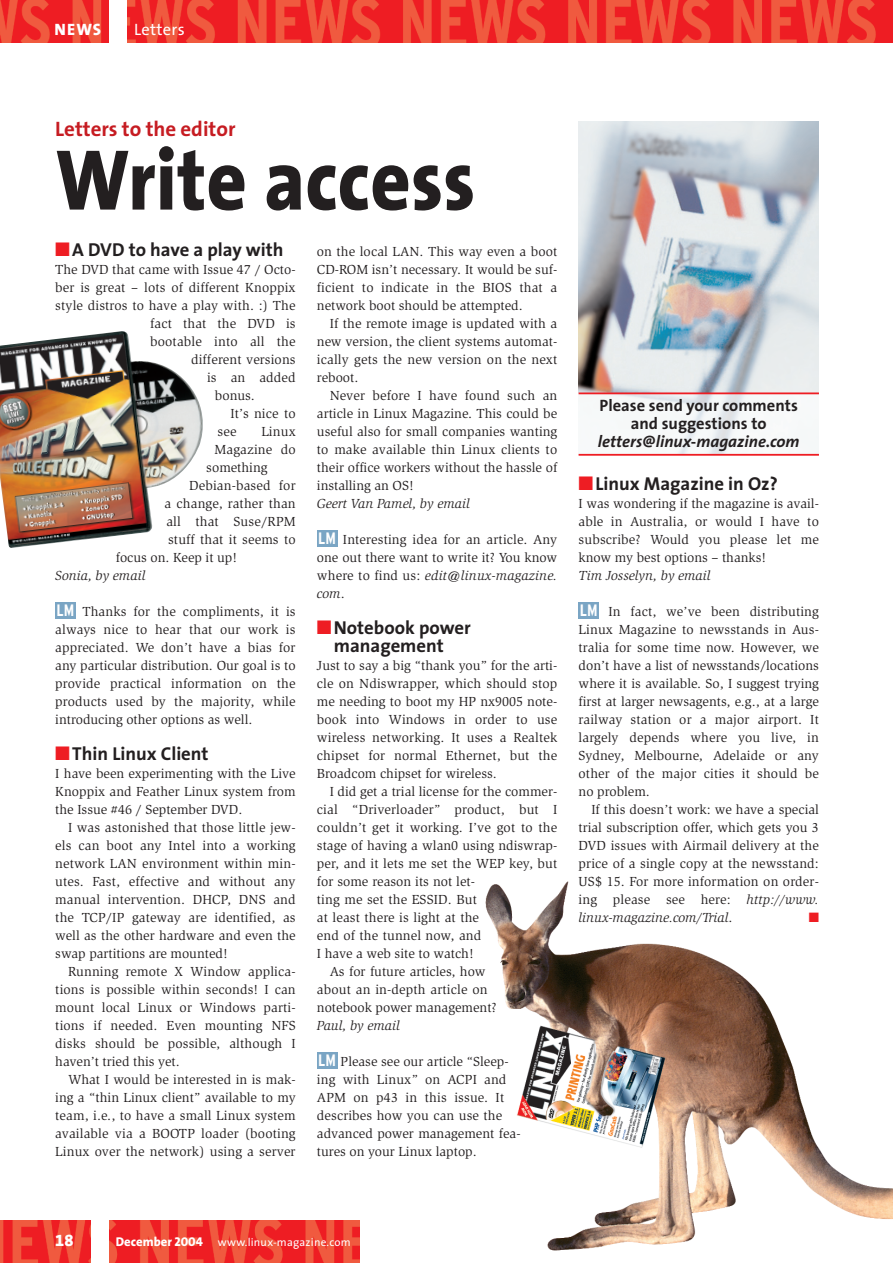
<style>
.page{position:relative;width:893px;height:1263px;background:#fff}
.page>*{position:absolute;margin:0;border:0;box-sizing:border-box;transform-origin:0 0}
.t1{font:800 87px "The Sans";color:#231f20;scale:.9 1}
.t2{font:700 21px "The Sans";color:#c61c22}
.t3{font:700 18.75px/18px "The Sans";color:#231f20;text-align:center}
.t4{font:700 16.5px/18px "The Sans";color:#231f20;text-align:center}
.t5{font:italic 700 16.5px "The Sans";color:#231f20}
.t6{font:700 condensed 16.5px "Interstate";color:#fff}
.t7{font:16.5px "The Sans";letter-spacing:.02em;color:#fff}
.t8{font:16.5px "The Sans Extra Bold Caps";color:#fff}
.t9{font:16.5px "The Sans Extra Bold Expert";color:#fff}
.t10{font:13.5px/18px "Slimbach";letter-spacing:.01em;color:#231f20;text-align:justify}
.t11{font:italic 13.5px "Slimbach";color:#231f20}
.t12{font:13.5px "Zapf Dingbats";color:#ee1d23}
.t13{font:11.25px "The Sans";letter-spacing:.02em;color:#fff}
.s1{color:#ee1d23}
.s2{font-style:italic}
.s3{font-weight:800;font-size:12.75px}
.s4{font-family:"The Sans Extra Bold Caps";font-size:12.75px}
</style>
<div class="page">
<img style="left:0;top:1220px;width:359px;height:43px">
<div style="left:91px;top:1220px;width:17px;height:43px;background:#fff"></div>
<img style="left:578px;top:122px;width:241px;height:332px">
<hr style="left:578px;top:392px;width:241px;height:2px;background:#ee1d23">
<hr style="left:578px;top:454px;width:241px;height:2px;background:#ee1d23">
<img style="left:0;top:0;width:892px;height:43px">
<div style="left:110px;top:0;width:17px;height:43px;background:#fff"></div>
<img style="left:0;top:331px;width:203px;height:217px">
<img style="left:485px;top:881px;width:407px;height:370px">
<div style="left:317px;top:1052px;width:20px;height:17px;background:#7aa5c4"></div>
<div style="left:317px;top:530px;width:20px;height:17px;background:#7aa5c4"></div>
<div style="left:578px;top:602px;width:20px;height:17px;background:#7aa5c4"></div>
<div style="left:55px;top:602px;width:20px;height:17px;background:#7aa5c4"></div>
<p class="t8" style="left:54px;top:20px;width:48px">NEWS</p>
<p class="t7" style="left:134px;top:23px;width:52px">Letters</p>
<h2 class="t2" style="left:55px;top:120px;width:182px">Letters to the editor</h2>
<h1 class="t1" style="left:55px;top:145px;width:468px">Write access</h1>
<h3 class="t3" style="left:55px;top:243px;width:230px"><span class="s1">■</span>A DVD to have a play with</h3>
<p class="t10" style="left:55px;top:262px;width:242px">The DVD that came with Issue 47 / Octo-</p>
<p class="t10" style="left:55px;top:280px;width:242px">ber is great – lots of different Knoppix</p>
<p class="t10" style="left:55px;top:298px;width:242px">style distros to have a play with. :) The</p>
<p class="t10" style="left:150px;top:316px;width:147px">fact that the DVD is</p>
<p class="t10" style="left:150px;top:334px;width:147px">bootable into all the</p>
<p class="t10" style="left:191px;top:352px;width:106px">different versions</p>
<p class="t10" style="left:207px;top:370px;width:90px">is an added</p>
<p class="t10" style="left:215px;top:388px;width:41px">bonus.</p>
<p class="t10" style="left:230px;top:406px;width:67px">It’s nice to</p>
<p class="t10" style="left:217px;top:424px;width:21px">see</p>
<p class="t10" style="left:261px;top:424px;width:36px">Linux</p>
<p class="t10" style="left:215px;top:442px;width:83px">Magazine do</p>
<p class="t10" style="left:206px;top:460px;width:63px">something</p>
<p class="t10" style="left:189px;top:478px;width:108px">Debian-based for</p>
<p class="t10" style="left:165px;top:496px;width:132px">a change, rather than</p>
<p class="t10" style="left:166px;top:514px;width:131px">all that Suse/RPM</p>
<p class="t10" style="left:168px;top:532px;width:129px">stuff that it seems to</p>
<p class="t10" style="left:116px;top:550px;width:123px">focus on. Keep it up!</p>
<p class="t11" style="left:55px;top:571px;width:92px">Sonia, by email</p>
<p class="t10" style="left:55px;top:604px;width:242px;text-indent:27px">Thanks for the compliments, it is always nice to hear that our work is appreciated. We don’t have a bias for any particular distribution. Our goal is to provide practical information on the products used by the majority, while introducing other options as well.</p>
<h3 class="t3" style="left:55px;top:747px;width:155px"><span class="s1">■</span>Thin Linux Client</h3>
<p class="t10" style="left:55px;top:766px;width:242px">I have been experimenting with the Live Knoppix and Feather Linux system from the Issue #46 / September DVD.</p>
<p class="t10" style="left:55px;top:820px;width:242px;text-indent:13px">I was astonished that those little jew&shy;els can boot any Intel into a working network LAN environment within min&shy;utes. Fast, effective and without any manual intervention. DHCP, DNS and the TCP/IP gateway are identified, as well as the other hardware and even the swap partitions are mounted!</p>
<p class="t10" style="left:55px;top:964px;width:242px;text-indent:13px">Running remote X Window applica&shy;tions is possible within seconds! I can mount local Linux or Windows parti&shy;tions if needed. Even mounting NFS disks should be possible, although I haven’t tried this yet.</p>
<p class="t10" style="left:55px;top:1072px;width:242px;text-indent:13px">What I would be interested in is mak&shy;ing a “thin Linux client” available to my team, i.e., to have a small Linux system available via a BOOTP loader (booting Linux over the network) using a server</p>
<p class="t6" style="left:56px;top:604px;width:19px">LM</p>
<p class="t10" style="left:317px;top:244px;width:242px">on the local LAN. This way even a boot CD-ROM isn’t necessary. It would be suf&shy;ficient to indicate in the BIOS that a network boot should be attempted.</p>
<p class="t10" style="left:317px;top:316px;width:242px;text-indent:13px">If the remote image is updated with a new version, the client systems automat&shy;ically gets the new version on the next reboot.</p>
<p class="t10" style="left:317px;top:388px;width:242px;text-indent:13px">Never before I have found such an article in Linux Magazine. This could be useful also for small companies wanting to make available thin Linux clients to their office workers without the hassle of installing an OS!</p>
<p class="t11" style="left:317px;top:499px;width:154px">Geert Van Pamel, by email</p>
<p class="t10" style="left:317px;top:532px;width:242px;text-indent:26px">Interesting idea for an article. Any one out there want to write it? You know where to find us: <span class="s2">edit@linux-magazine. com</span>.</p>
<h3 class="t3" style="left:317px;top:621px;width:155px"><span class="s1">■</span>Notebook power management</h3>
<p class="t10" style="left:317px;top:658px;width:242px">Just to say a big “thank you” for the arti&shy;cle on Ndiswrapper, which should stop me needing to boot my HP nx9005 note&shy;book into Windows in order to use wireless networking. It uses a Realtek chipset for normal Ethernet, but the Broadcom chipset for wireless.</p>
<p class="t10" style="left:330px;top:784px;width:229px">I did get a trial license for the commer-</p>
<p class="t10" style="left:317px;top:802px;width:242px">cial “Driverloader” product, but I</p>
<p class="t10" style="left:317px;top:820px;width:242px">couldn’t get it working. I’ve got to the</p>
<p class="t10" style="left:317px;top:838px;width:242px">stage of having a wlan0 using ndiswrap-</p>
<p class="t10" style="left:317px;top:856px;width:242px">per, and it lets me set the WEP key, but</p>
<p class="t10" style="left:317px;top:874px;width:159px">for some reason its not let-</p>
<p class="t10" style="left:317px;top:892px;width:161px">ting me set the ESSID. But</p>
<p class="t10" style="left:317px;top:910px;width:164px">at least there is light at the</p>
<p class="t10" style="left:317px;top:928px;width:166px">end of the tunnel now, and</p>
<p class="t10" style="left:317px;top:946px;width:158px">I have a web site to watch!</p>
<p class="t10" style="left:330px;top:964px;width:157px">As for future articles, how</p>
<p class="t10" style="left:317px;top:982px;width:172px">about an in-depth article on</p>
<p class="t10" style="left:317px;top:1000px;width:181px">notebook power management?</p>
<p class="t11" style="left:317px;top:1021px;width:84px">Paul, by email</p>
<p class="t10" style="left:317px;top:1054px;width:205px;text-align:left;text-indent:24px">Please see our article “Sleep&shy;ing with Linux” on ACPI and<br>APM on p43 in this issue. It describes how you can use the advanced power management fea&shy;tures on your Linux laptop.</p>
<p class="t6" style="left:318px;top:532px;width:19px">LM</p>
<p class="t6" style="left:318px;top:1054px;width:19px">LM</p>
<p class="t4" style="left:599px;top:398px;width:200px">Please send your comments and suggestions to</p>
<p class="t5" style="left:598px;top:434px;width:203px">letters@linux-magazine.com</p>
<h3 class="t3" style="left:578px;top:477px;width:201px"><span class="s1">■</span>Linux Magazine in Oz?</h3>
<p class="t10" style="left:578px;top:496px;width:242px">I was wondering if the magazine is avail&shy;able in Australia, or would I have to subscribe? Would you please let me know my best options – thanks!</p>
<p class="t11" style="left:578px;top:571px;width:133px">Tim Josselyn, by email</p>
<p class="t10" style="left:578px;top:604px;width:242px;text-indent:30px">In fact, we’ve been distributing Linux Magazine to newsstands in Aus&shy;tralia for some time now. However, we don’t have a list of newsstands/locations where it is available. So, I suggest trying first at larger newsagents, e.g., at a large railway station or a major airport. It largely depends where you live, in Sydney, Melbourne, Adelaide or any other of the major cities it should be no problem.</p>
<p class="t10" style="left:578px;top:802px;width:242px;text-indent:13px">If this doesn’t work: we have a special trial subscription offer, which gets you 3<br>DVD issues with Airmail delivery at the price of a single copy at the newsstand:<br>US$ 15. For more information on order&shy;ing please see here: <span class="s2">http://www. linux-magazine.com/Trial</span>.</p>
<p class="t6" style="left:579px;top:604px;width:19px">LM</p>
<p class="t12" style="left:808px;top:910px;width:12px">■</p>
<p class="t9" style="left:55px;top:1231px;width:20px">18</p>
<p class="t13" style="left:116px;top:1238px;width:236px"><span class="s3">December</span> <span class="s4">2004</span> www.linux-magazine.com</p>
</div>
